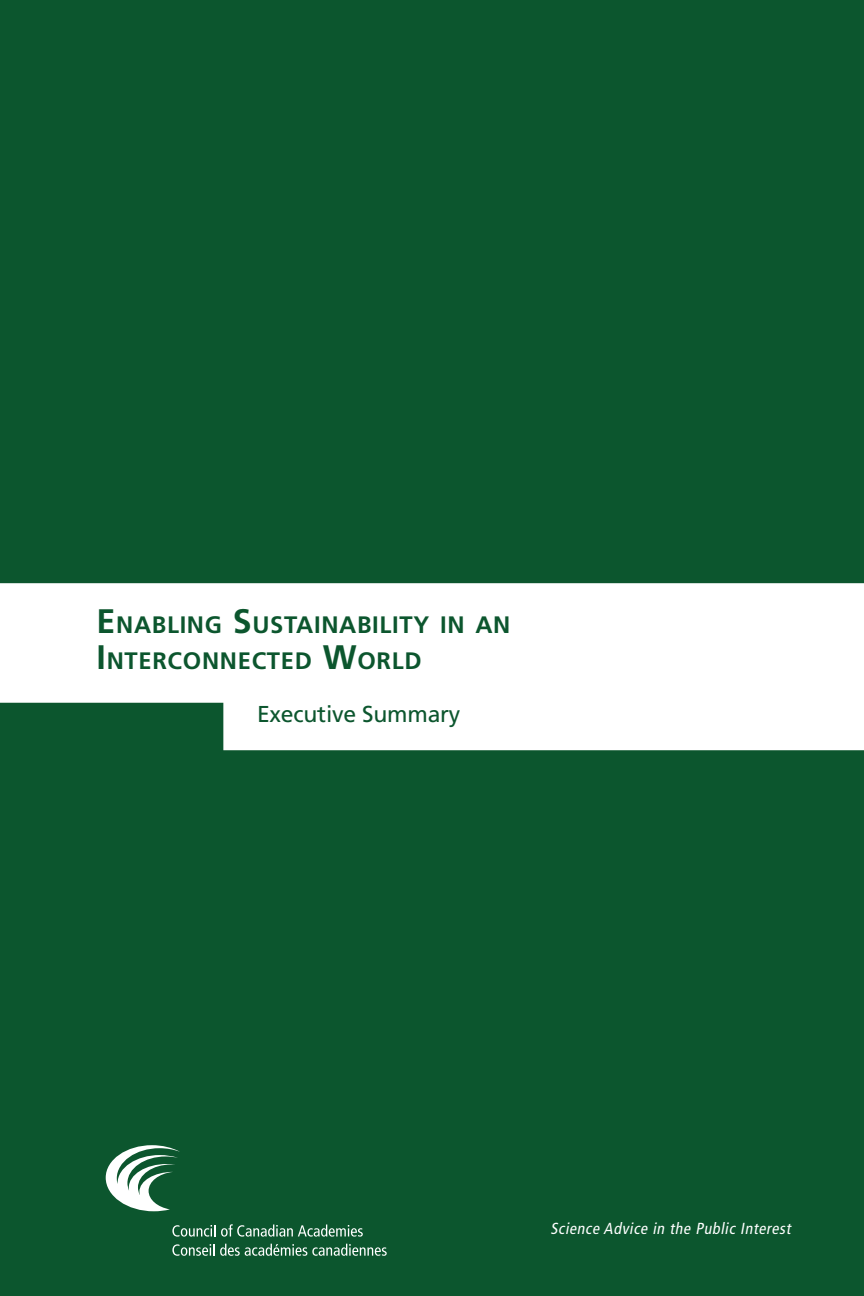
<style>
.page{position:relative;width:864px;height:1296px;background:#fff}
.page>*{position:absolute;margin:0;border:0;box-sizing:border-box;transform-origin:0 0}
.t1{font:700 23.8px/36px "Frutiger";letter-spacing:.03em;color:#0c562e}
.t2{font:23px "Frutiger";letter-spacing:-.01em;color:#0c562e}
.t3{font:italic condensed 16px "Frutiger";color:#fff}
.s1{font-size:34px}
</style>
<div class="page">
<div style="left:0;top:585px;width:864px;height:711px;background:#0c562e"></div>
<div style="left:0;top:0;width:864px;height:612px;background:#0c562e"></div>
<svg style="left:0;top:583px;width:864px;height:167px;background:#eaf0ed"></svg>
<svg style="left:172px;top:1224px;width:191px;height:13px"></svg>
<svg style="left:172px;top:1244px;width:215px;height:12px"></svg>
<svg style="left:106px;top:1145px;width:74px;height:66px"></svg>
<p class="t1" style="left:97px;top:607px;width:415px"><span class="s1">E</span>NABLING <span class="s1">S</span>USTAINABILITY IN AN<br><span class="s1">I</span> NTERCONNECTED <span class="s1">W</span>ORLD</p>
<p class="t2" style="left:257px;top:700px;width:205px">Executive Summary</p>
<p class="t3" style="left:550px;top:1219px;width:245px">Science Advice in the Public Interest</p>
</div>
